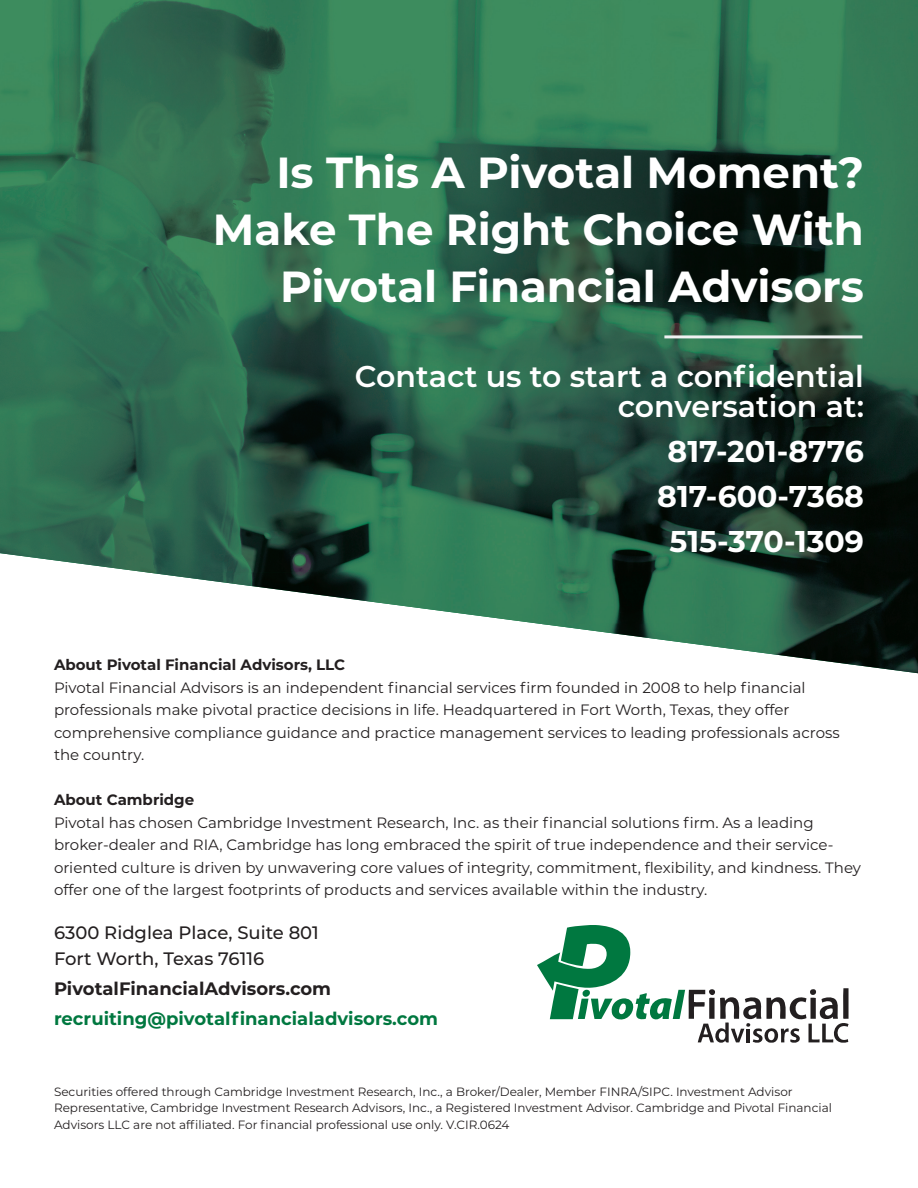
<style>
.page{position:relative;width:918px;height:1188px;background:#fff}
.page>*{position:absolute;margin:0;border:0;box-sizing:border-box;transform-origin:0 0}
.t1{font:700 43.5px/57px "Montserrat";color:#fff;text-align:right}
.t2{font:600 30px/30px "Montserrat";color:#fff;text-align:right}
.t3{font:700 30px "Montserrat";color:#fff}
.t4{font:500 18px "Montserrat";color:#231f20}
.t5{font:700 18px "Montserrat";color:#007840}
.t6{font:700 18px "Montserrat";color:#231f20}
.t7{font:15px/22.5px "Montserrat";color:#231f20}
.t8{font:700 15px "Montserrat";color:#231f20}
.t9{font:12px/16.5px "Montserrat";color:#231f20}
</style>
<div class="page">
<img style="left:0;top:0;width:918px;height:573px">
<img style="left:147px;top:572px;width:771px;height:52px">
<img style="left:542px;top:624px;width:376px;height:49px">
<svg style="left:537px;top:925px;width:312px;height:118px"></svg>
<hr style="left:664px;top:335px;width:198px;height:3px;background:#f0f1f2">
<p class="t1" style="left:213px;top:142px;width:653px">Is This A Pivotal Moment?<br>Make The Right Choice With<br>Pivotal Financial Advisors</p>
<p class="t2" style="left:355px;top:360px;width:511px">Contact us to start a confidential conversation at:</p>
<p class="t3" style="left:668px;top:429px;width:198px">817-201-8776</p>
<p class="t3" style="left:657px;top:474px;width:208px">817-600-7368</p>
<p class="t3" style="left:670px;top:519px;width:196px">515-370-1309</p>
<p class="t8" style="left:54px;top:654px;width:293px">About Pivotal Financial Advisors, LLC</p>
<p class="t7" style="left:54px;top:676px;width:787px">Pivotal Financial Advisors is an independent financial services firm founded in 2008 to help financial professionals make pivotal practice decisions in life. Headquartered in Fort Worth, Texas, they offer comprehensive compliance guidance and practice management services to leading professionals across the country.</p>
<p class="t8" style="left:54px;top:789px;width:142px">About Cambridge</p>
<p class="t7" style="left:54px;top:811px;width:809px">Pivotal has chosen Cambridge Investment Research, Inc. as their financial solutions firm. As a leading broker-dealer and RIA, Cambridge has long embraced the spirit of true independence and their service&shy;oriented culture is driven by unwavering core values of integrity, commitment, flexibility, and kindness. They offer one of the largest footprints of products and services available within the industry.</p>
<p class="t4" style="left:54px;top:920px;width:266px">6300 Ridglea Place, Suite 801</p>
<p class="t4" style="left:54px;top:946px;width:212px">Fort Worth, Texas 76116</p>
<p class="t6" style="left:54px;top:976px;width:279px">PivotalFinancialAdvisors.com</p>
<p class="t5" style="left:54px;top:1006px;width:386px">recruiting@pivotalfinancialadvisors.com</p>
<p class="t9" style="left:54px;top:1083px;width:780px">Securities offered through Cambridge Investment Research, Inc., a Broker/Dealer, Member FINRA/SIPC. Investment Advisor<br>Representative, Cambridge Investment Research Advisors, Inc., a Registered Investment Advisor. Cambridge and Pivotal Financial<br>Advisors LLC are not affiliated. For financial professional use only. V.CIR.0624</p>
</div>
